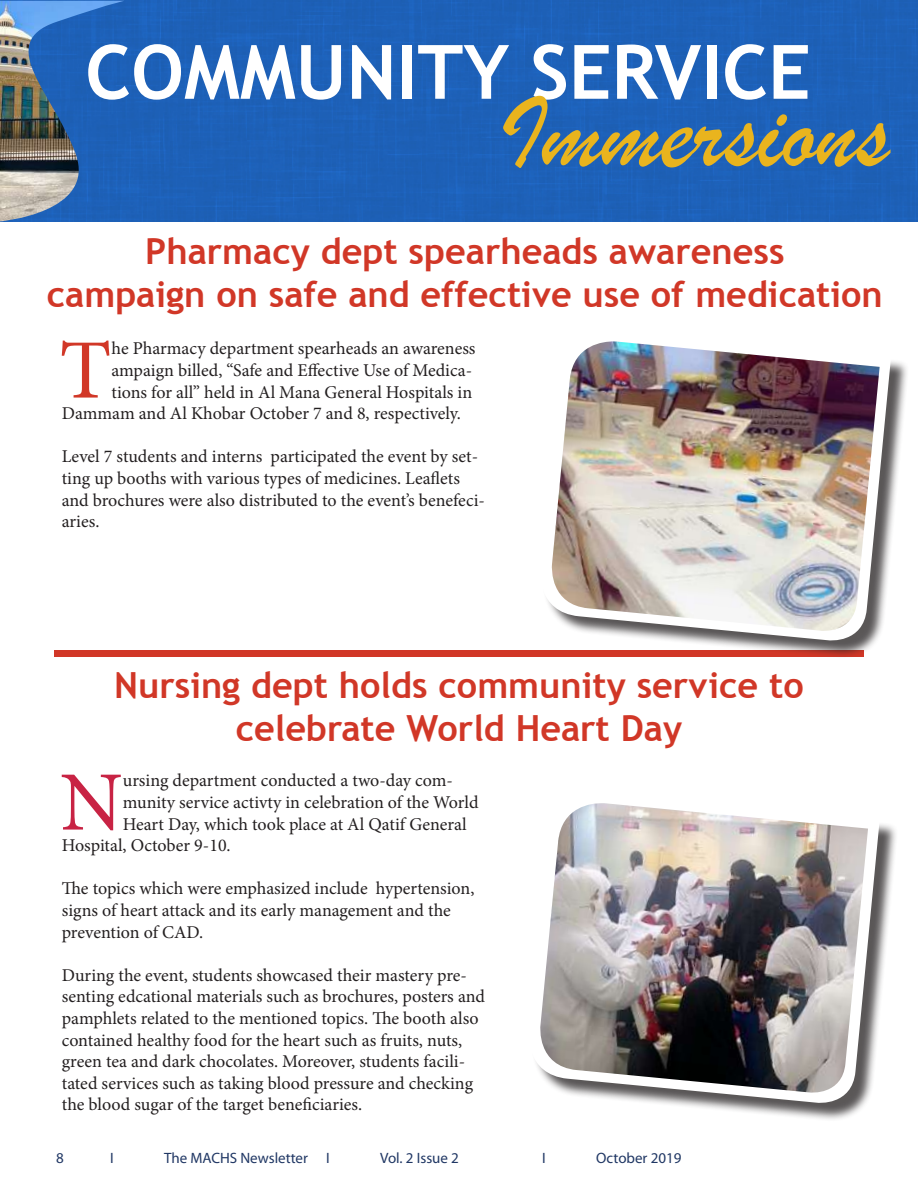
<style>
.page{position:relative;width:918px;height:1188px;background:#fff}
.page>*{position:absolute;margin:0;border:0;box-sizing:border-box;transform-origin:0 0}
.t1{font:108px "Brush Script";color:#e9b41e}
.t2{font:84.45px "Minion Pro";color:#d13727}
.t3{font:84.45px "Minion Pro";color:#c82344}
.t4{font:700 75px "Trebuchet MS";color:#fff}
.t5{font:700 36px/43.2px "Trebuchet MS";color:#d13727;text-align:center}
.t6{font:18px/21.6px "Minion Pro";color:#231f20}
.t7{font:15px "Myriad Pro";color:#203764}
</style>
<div class="page">
<div style="left:125px;top:1px;width:792px;height:220px;background:#1d60b7"></div>
<img style="left:0;top:1px;width:125px;height:220px">
<div style="left:54px;top:650px;width:810px;height:7px;background:#d13727"></div>
<div style="left:543px;top:333px;width:366px;height:326px;background:#231f20;opacity:.75"></div>
<svg style="left:543px;top:333px;width:348px;height:311px"></svg>
<svg style="left:548px;top:337px;width:332px;height:297px"></svg>
<img style="left:551px;top:341px;width:329px;height:293px">
<div style="left:531px;top:795px;width:367px;height:326px;background:#231f20;opacity:.75"></div>
<svg style="left:531px;top:795px;width:349px;height:311px"></svg>
<img style="left:537px;top:803px;width:331px;height:293px">
<h3 class="t4" style="left:85px;top:25px;width:727px">COMMUNITY SERVICE</h3>
<h1 class="t1" style="left:500px;top:67px;width:391px">Immersions</h1>
<h3 class="t5" style="left:47px;top:229px;width:838px">Pharmacy dept spearheads awareness<br>campaign on safe and effective use of medication</h3>
<h2 class="t2" style="left:59px;top:314px;width:54px">T</h2>
<p class="t6" style="left:111px;top:338px;width:366px">he Pharmacy department spearheads an awareness</p>
<p class="t6" style="left:111px;top:360px;width:362px">ampaign billed, “Safe and Effective Use of Medica-</p>
<p class="t6" style="left:111px;top:381px;width:362px">tions for all” held in Al Mana General Hospitals in</p>
<p class="t6" style="left:62px;top:403px;width:401px">Dammam and Al Khobar October 7 and 8, respectively.</p>
<p class="t6" style="left:62px;top:446px;width:425px">Level 7 students and interns participated the event by set&shy;ting up booths with various types of medicines. Leaflets and brochures were also distributed to the event’s benefeci&shy;aries.</p>
<h3 class="t5" style="left:114px;top:664px;width:691px">Nursing dept holds community service to celebrate World Heart Day</h3>
<h2 class="t3" style="left:60px;top:746px;width:64px">N</h2>
<p class="t6" style="left:123px;top:770px;width:332px">ursing department conducted a two-day com-</p>
<p class="t6" style="left:123px;top:792px;width:357px">munity service activty in celebration of the World</p>
<p class="t6" style="left:123px;top:813px;width:345px">Heart Day, which took place at Al Qatif General</p>
<p class="t6" style="left:62px;top:835px;width:171px">Hospital, October 9-10.</p>
<p class="t6" style="left:62px;top:878px;width:414px">The topics which were emphasized include hypertension, signs of heart attack and its early management and the prevention of CAD.</p>
<p class="t6" style="left:62px;top:964px;width:425px">During the event, students showcased their mastery pre&shy;senting edcational materials such as brochures, posters and pamphlets related to the mentioned topics. The booth also contained healthy food for the heart such as fruits, nuts, green tea and dark chocolates. Moreover, students facili&shy;tated services such as taking blood pressure and checking the blood sugar of the target beneficiaries.</p>
<p class="t7" style="left:56px;top:1148px;width:9px">8</p>
<p class="t7" style="left:110px;top:1148px;width:5px">I</p>
<p class="t7" style="left:164px;top:1148px;width:167px">The MACHS Newsletter I</p>
<p class="t7" style="left:380px;top:1148px;width:80px">Vol. 2 Issue 2</p>
<p class="t7" style="left:542px;top:1148px;width:5px">I</p>
<p class="t7" style="left:596px;top:1148px;width:87px">October 2019</p>
</div>
